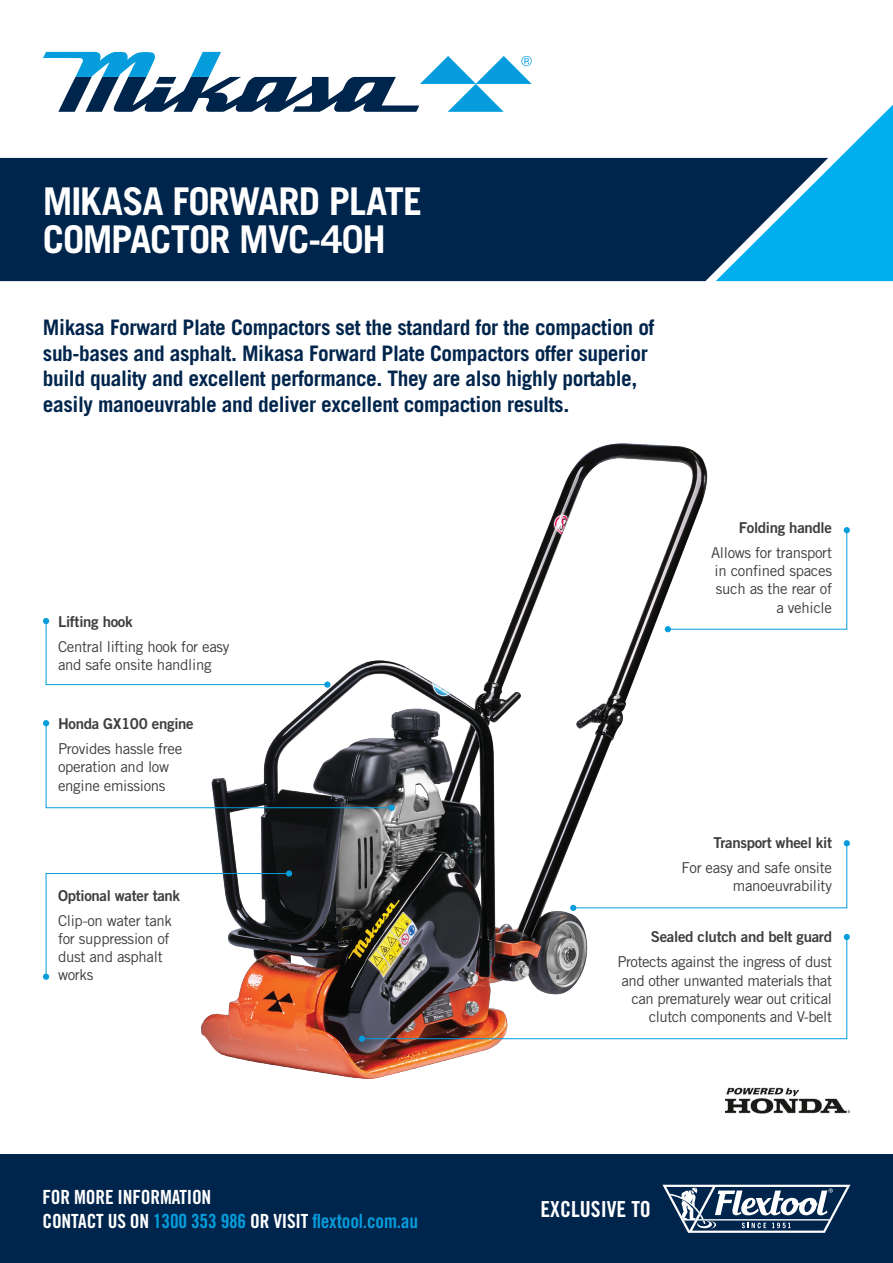
<style>
.page{position:relative;width:893px;height:1263px;background:#fff}
.page>*{position:absolute;margin:0;border:0;box-sizing:border-box;transform-origin:0 0}
.t1{font:700 42px "Trade Gothic";letter-spacing:-.03em;color:#fff}
.t2{font:700 38.25px/38.2px "Trade Gothic";letter-spacing:-.03em;color:#fff}
.t3{font:22.05px "Trade Gothic Bold Cond Twenty";color:#fff}
.t4{font:700 21.3px/25.5px "Trade Gothic";letter-spacing:-.02em;color:#00254c}
.t5{font:19.5px/24px "Trade Gothic Bold Cond Twenty";letter-spacing:-.01em;color:#fff}
.t6{font:15px/18.1px "Trade Gothic";letter-spacing:-.02em;color:#3e3e3f;text-align:right}
.t7{font:15px "Trade Gothic Bold Two";letter-spacing:-.02em;color:#3e3e3f}
.s1{color:#069ddc}
</style>
<div class="page">
<svg style="left:43px;top:52px;width:489px;height:60px"></svg>
<img style="left:191px;top:443px;width:525px;height:636px">
<svg style="left:570px;top:840px;width:280px;height:71px"></svg>
<svg style="left:361px;top:936px;width:487px;height:103px"></svg>
<svg style="left:844px;top:934px;width:6px;height:6px"></svg>
<div style="left:359px;top:1035px;width:6px;height:7px;background:#069ddc;border-radius:50%"></div>
<svg style="left:43px;top:618px;width:285px;height:67px"></svg>
<div style="left:324px;top:681px;width:6px;height:7px;background:#069ddc;border-radius:50%"></div>
<svg style="left:43px;top:720px;width:352px;height:91px"></svg>
<svg style="left:45px;top:873px;width:245px;height:104px"></svg>
<div style="left:43px;top:973px;width:6px;height:7px;background:#069ddc;border-radius:50%"></div>
<div style="left:286px;top:870px;width:6px;height:7px;background:#069ddc;border-radius:50%"></div>
<svg style="left:665px;top:527px;width:185px;height:105px"></svg>
<div style="left:0;top:1154px;width:893px;height:109px;background:#00254c"></div>
<svg style="left:662px;top:1185px;width:188px;height:48px"></svg>
<img style="left:726px;top:1087px;width:124px;height:27px">
<div style="left:0;top:158px;width:716px;height:123px;background:#00254c"></div>
<svg style="left:716px;top:105px;width:177px;height:176px"></svg>
<h1 class="t1" style="left:43px;top:160px;width:358px">CONCRETE VIBRATION</h1>
<h2 class="t2" style="left:43px;top:182px;width:381px">MIKASA FORWARD PLATE<br>COMPACTOR MVC-40H</h2>
<p class="t4" style="left:43px;top:315px;width:613px">Mikasa Forward Plate Compactors set the standard for the compaction of sub-bases and asphalt. Mikasa Forward Plate Compactors offer superior build quality and excellent performance. They are also highly portable, easily manoeuvrable and deliver excellent compaction results.</p>
<p class="t7" style="left:58px;top:612px;width:76px">Lifting hook</p>
<p class="t6" style="left:58px;top:638px;width:173px;text-align:left">Central lifting hook for easy and safe onsite handling</p>
<p class="t7" style="left:58px;top:715px;width:137px">Honda GX100 engine</p>
<p class="t6" style="left:58px;top:740px;width:126px;text-align:left">Provides hassle free operation and low engine emissions</p>
<p class="t7" style="left:739px;top:519px;width:95px">Folding handle</p>
<p class="t6" style="left:711px;top:544px;width:122px">Allows for transport in confined spaces such as the rear of a vehicle</p>
<p class="t7" style="left:58px;top:886px;width:124px">Optional water tank</p>
<p class="t6" style="left:58px;top:911px;width:116px;text-align:left">Clip-on water tank for suppression of dust and asphalt works</p>
<h3 class="t5" style="left:43px;top:1185px;width:377px">FOR MORE INFORMATION<br>CONTACT US ON <span class="s1">1300 353 986</span> OR VISIT <span class="s1">flextool.com.au</span></h3>
<p class="t7" style="left:713px;top:833px;width:120px">Transport wheel kit</p>
<p class="t6" style="left:681px;top:858px;width:152px">For easy and safe onsite manoeuvrability</p>
<p class="t7" style="left:651px;top:928px;width:183px">Sealed clutch and belt guard</p>
<p class="t6" style="left:617px;top:953px;width:216px">Protects against the ingress of dust and other unwanted materials that can prematurely wear out critical clutch components and V-belt</p>
<h3 class="t3" style="left:540px;top:1196px;width:112px">EXCLUSIVE TO</h3>
</div>
